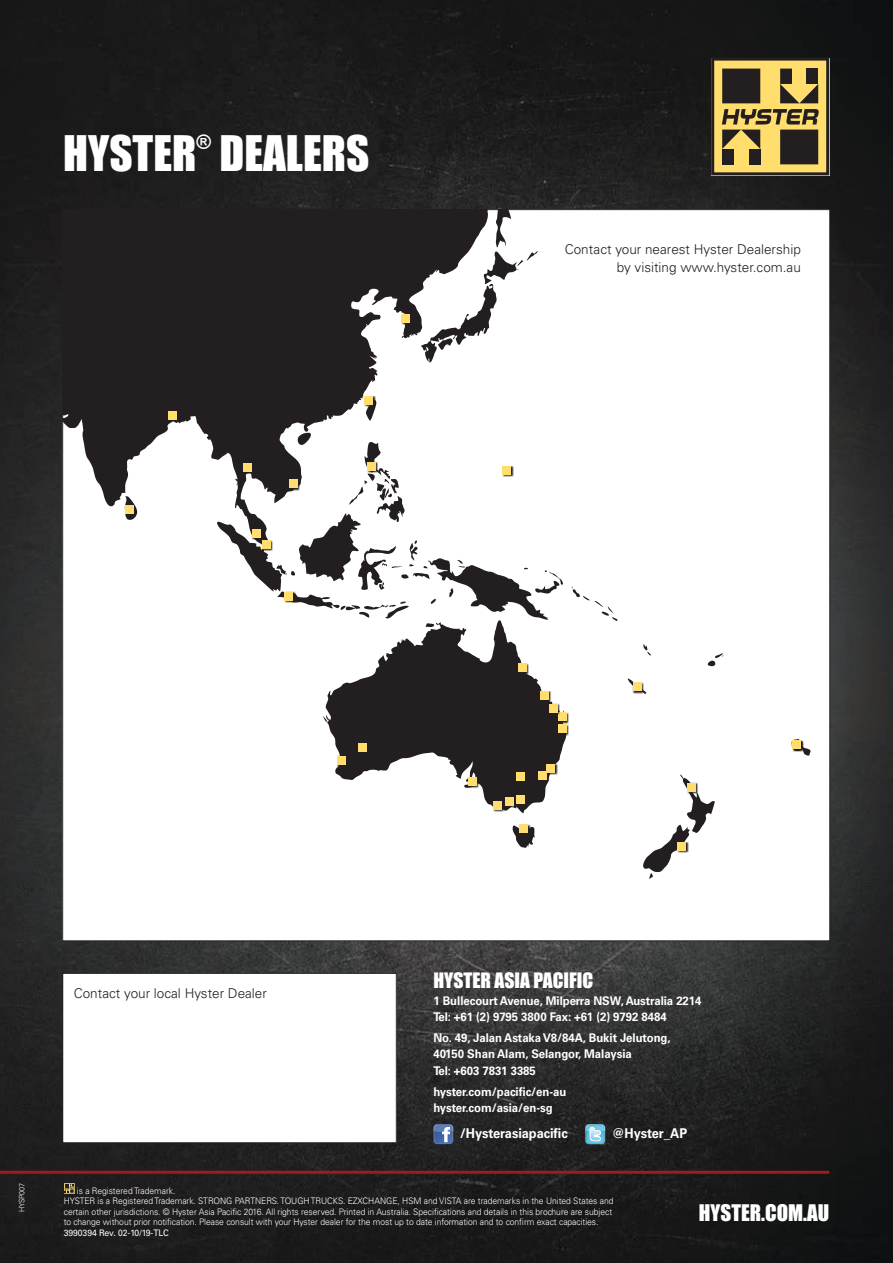
<style>
.page{position:relative;width:893px;height:1263px;background:#fff}
.page>*{position:absolute;margin:0;border:0;box-sizing:border-box;transform-origin:0 0}
.t1{font:45px "Impact";color:#fff}
.t2{font:21px "Impact";color:#fff}
.t3{font:19.5px "Impact";color:#fff}
.t4{font:300 13.5px/18px "Univers CE";color:#231f20;text-align:right}
.t5{font:700 13.5px "Univers CE";letter-spacing:-.005em;color:#fff;scale:.95 1}
.t6{font:700 12px/16.5px "Univers CE";letter-spacing:-.005em;color:#fff;scale:.95 1}
.t7{font:300 9px/10.5px "Univers CE";letter-spacing:-.005em;color:#fff;scale:.95 1}
.t8{font:500 9px "Univers CE";letter-spacing:-.005em;color:#fff;scale:.95 1}
.t9{font:300 7.5px "Univers CE";letter-spacing:-.005em;color:#fff;scale:.95 1}
</style>
<div class="page">
<img style="left:0;top:0;width:893px;height:1263px">
<div style="left:63px;top:973px;width:333px;height:170px;background:#fff"></div>
<div style="left:62px;top:973px;width:335px;height:170px;border:1px solid #231f20"></div>
<svg style="left:433px;top:1124px;width:20px;height:20px"></svg>
<svg style="left:585px;top:1124px;width:20px;height:20px"></svg>
<hr style="left:0;top:1171px;width:829px;height:3px;background:#9e1c20">
<svg style="left:64px;top:1183px;width:11px;height:11px"></svg>
<svg style="left:711px;top:58px;width:118px;height:117px;background:#a7914e"></svg>
<div style="left:722px;top:69px;width:38px;height:34px;background:#231f20"></div>
<div style="left:63px;top:210px;width:767px;height:731px;background:#fff"></div>
<svg style="left:344px;top:779px;width:204px;height:34px"></svg>
<svg style="left:512px;top:825px;width:23px;height:23px"></svg>
<svg style="left:643px;top:779px;width:72px;height:100px"></svg>
<svg style="left:64px;top:211px;width:660px;height:568px"></svg>
<svg style="left:793px;top:739px;width:17px;height:17px"></svg>
<div style="left:401px;top:314px;width:12px;height:11px;background:#231f20"></div>
<div style="left:401px;top:314px;width:9px;height:9px;background:#ffde6d"></div>
<svg style="left:364px;top:396px;width:12px;height:11px"></svg>
<div style="left:365px;top:396px;width:8px;height:9px;background:#ffde6d"></div>
<svg style="left:284px;top:591px;width:12px;height:12px"></svg>
<div style="left:284px;top:592px;width:9px;height:8px;background:#ffde6d"></div>
<svg style="left:288px;top:479px;width:12px;height:12px"></svg>
<div style="left:289px;top:479px;width:9px;height:9px;background:#ffde6d"></div>
<svg style="left:367px;top:461px;width:12px;height:12px"></svg>
<div style="left:367px;top:462px;width:9px;height:8px;background:#ffde6d"></div>
<svg style="left:252px;top:528px;width:11px;height:12px"></svg>
<div style="left:252px;top:529px;width:9px;height:8px;background:#ffde6d"></div>
<div style="left:243px;top:463px;width:12px;height:12px;background:#231f20"></div>
<div style="left:243px;top:463px;width:9px;height:9px;background:#ffde6d"></div>
<svg style="left:262px;top:540px;width:12px;height:12px"></svg>
<div style="left:262px;top:540px;width:9px;height:9px;background:#ffde6d"></div>
<svg style="left:502px;top:466px;width:12px;height:12px"></svg>
<div style="left:502px;top:466px;width:9px;height:9px;background:#ffde6d"></div>
<svg style="left:337px;top:755px;width:11px;height:12px"></svg>
<div style="left:337px;top:756px;width:9px;height:8px;background:#ffde6d"></div>
<div style="left:358px;top:743px;width:12px;height:12px;background:#231f20"></div>
<div style="left:358px;top:743px;width:9px;height:9px;background:#ffde6d"></div>
<svg style="left:467px;top:777px;width:12px;height:12px"></svg>
<div style="left:468px;top:777px;width:9px;height:9px;background:#ffde6d"></div>
<svg style="left:493px;top:800px;width:12px;height:12px"></svg>
<div style="left:493px;top:801px;width:9px;height:8px;background:#ffde6d"></div>
<svg style="left:505px;top:796px;width:12px;height:12px"></svg>
<div style="left:505px;top:797px;width:9px;height:8px;background:#ffde6d"></div>
<div style="left:516px;top:795px;width:11px;height:12px;background:#231f20"></div>
<div style="left:516px;top:795px;width:9px;height:9px;background:#ffde6d"></div>
<svg style="left:519px;top:824px;width:12px;height:12px"></svg>
<div style="left:520px;top:824px;width:8px;height:9px;background:#ffde6d"></div>
<svg style="left:538px;top:770px;width:12px;height:12px"></svg>
<div style="left:538px;top:771px;width:9px;height:8px;background:#ffde6d"></div>
<svg style="left:557px;top:712px;width:12px;height:12px"></svg>
<div style="left:558px;top:712px;width:8px;height:9px;background:#ffde6d"></div>
<svg style="left:557px;top:724px;width:12px;height:12px"></svg>
<div style="left:558px;top:724px;width:8px;height:9px;background:#ffde6d"></div>
<svg style="left:549px;top:703px;width:11px;height:12px"></svg>
<div style="left:549px;top:704px;width:9px;height:8px;background:#ffde6d"></div>
<svg style="left:540px;top:691px;width:12px;height:11px"></svg>
<div style="left:540px;top:691px;width:9px;height:9px;background:#ffde6d"></div>
<svg style="left:518px;top:663px;width:11px;height:12px"></svg>
<div style="left:518px;top:663px;width:9px;height:9px;background:#ffde6d"></div>
<svg style="left:687px;top:782px;width:12px;height:12px"></svg>
<div style="left:687px;top:783px;width:9px;height:9px;background:#ffde6d"></div>
<svg style="left:677px;top:842px;width:12px;height:11px"></svg>
<div style="left:677px;top:842px;width:9px;height:9px;background:#ffde6d"></div>
<svg style="left:632px;top:682px;width:12px;height:12px"></svg>
<div style="left:633px;top:682px;width:8px;height:9px;background:#ffde6d"></div>
<svg style="left:792px;top:740px;width:12px;height:12px"></svg>
<div style="left:792px;top:740px;width:9px;height:9px;background:#ffde6d"></div>
<div style="left:516px;top:772px;width:12px;height:12px;background:#231f20"></div>
<div style="left:516px;top:772px;width:9px;height:9px;background:#ffde6d"></div>
<svg style="left:546px;top:763px;width:12px;height:12px"></svg>
<div style="left:546px;top:764px;width:9px;height:8px;background:#ffde6d"></div>
<div style="left:168px;top:411px;width:12px;height:12px;background:#231f20"></div>
<div style="left:169px;top:411px;width:8px;height:9px;background:#ffde6d"></div>
<div style="left:125px;top:505px;width:12px;height:12px;background:#231f20"></div>
<div style="left:125px;top:505px;width:9px;height:9px;background:#ffde6d"></div>
<h1 class="t1" style="left:63px;top:119px;width:135px">HYSTER</h1>
<h3 class="t3" style="left:196px;top:127px;width:17px">®</h3>
<h1 class="t1" style="left:219px;top:119px;width:151px">DEALERS</h1>
<h3 class="t4" style="left:565px;top:240px;width:238px">Contact your nearest Hyster Dealership by visiting www.hyster.com.au</h3>
<p class="t9" style="left:17px;top:1212px;width:33px;rotate:-90deg">HYSP007</p>
<h3 class="t4" style="left:74px;top:984px;width:195px">Contact your local Hyster Dealer</h3>
<h3 class="t3" style="left:433px;top:965px;width:161px">HYSTER ASIA PACIFIC</h3>
<h3 class="t6" style="left:433px;top:992px;width:284px">1 Bullecourt Avenue, Milperra NSW, Australia 2214<br>Tel: +61 (2) 9795 3800 Fax: +61 (2) 9792 8484</h3>
<h3 class="t6" style="left:433px;top:1030px;width:251px">No. 49, Jalan Astaka V8/84A, Bukit Jelutong,<br>40150 Shan Alam, Selangor, Malaysia<br>Tel: +603 7831 3385</h3>
<h3 class="t6" style="left:433px;top:1083px;width:142px">hyster.com/pacific/en-au hyster.com/asia/en-sg</h3>
<h3 class="t5" style="left:460px;top:1125px;width:115px">/Hysterasiapacific</h3>
<h3 class="t5" style="left:612px;top:1125px;width:81px">@Hyster_AP</h3>
<p class="t7" style="left:64px;top:1185px;width:580px;text-indent:13px">is a Registered Trademark.<br>HYSTER is a Registered Trademark. STRONG PARTNERS. TOUGH TRUCKS. EZXCHANGE, HSM and VISTA are trademarks in the United States and certain other jurisdictions. © Hyster Asia Pacific 2016. All rights reserved. Printed in Australia. Specifications and details in this brochure are subject to change without prior notification. Please consult with your Hyster dealer for the most up to date information and to confirm exact capacities.</p>
<p class="t8" style="left:64px;top:1227px;width:112px">3990394 Rev. 02-10/19-TLC</p>
<h2 class="t2" style="left:699px;top:1196px;width:132px">HYSTER.COM.AU</h2>
</div>
